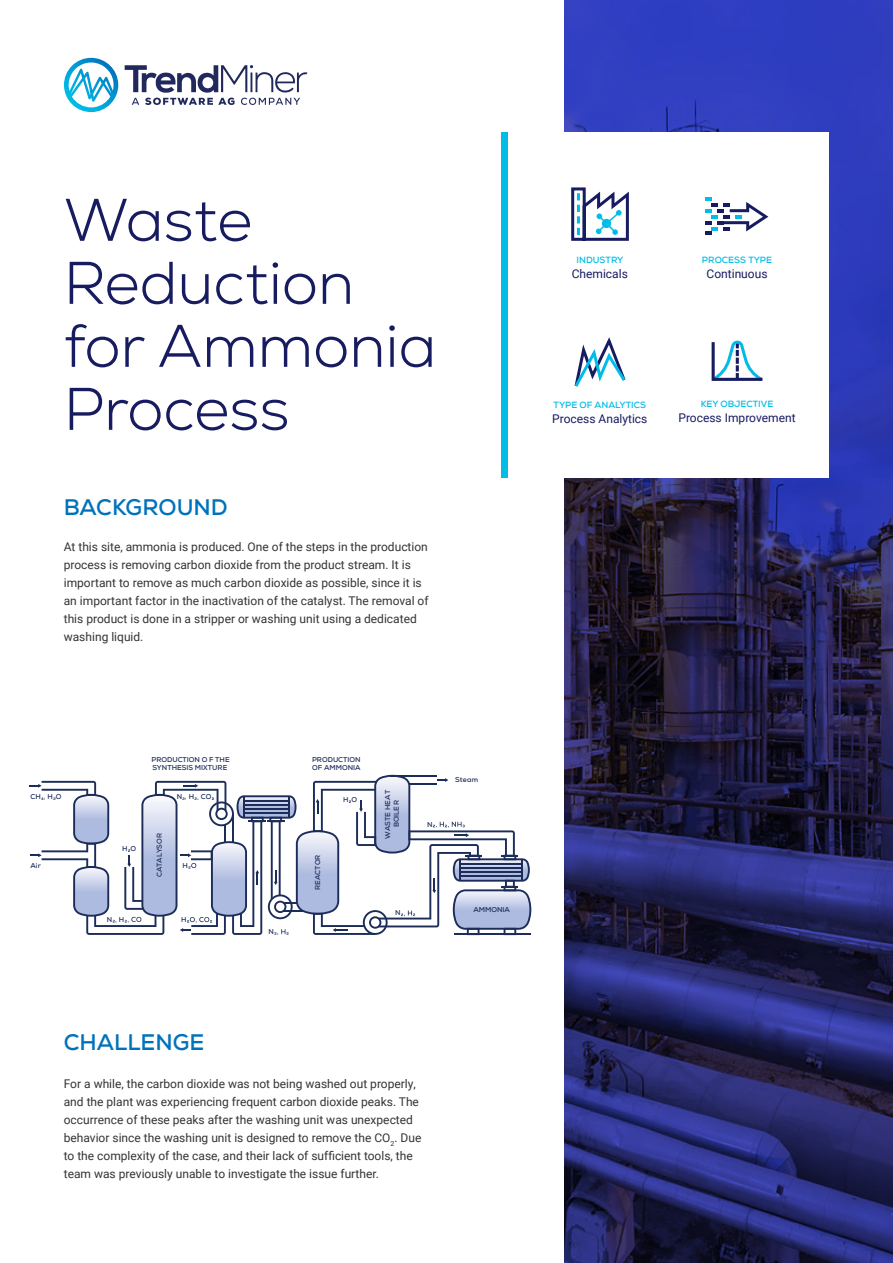
<style>
.page{position:relative;width:893px;height:1263px;background:#fff}
.page>*{position:absolute;margin:0;border:0;box-sizing:border-box;transform-origin:0 0}
.t1{font:300 60px/63px "Nexa Demo";color:#171b60}
.t2{font:700 22.5px "Nexa";color:#0072bc}
.t3{font:12px/18px "Roboto";color:#333334}
.t4{font:12px "Roboto";color:#171b60}
.t5{font:700 9px "Nexa";color:#00bce7}
.t6{font:700 7.05px/8.4px "Nexa";color:#1c2d5a}
</style>
<div class="page">
<svg style="left:64px;top:58px;width:55px;height:54px"></svg>
<svg style="left:125px;top:65px;width:182px;height:40px"></svg>
<svg style="left:564px;top:0;width:329px;height:1263px;background:#26296c"></svg>
<div style="left:508px;top:133px;width:321px;height:345px;background:#fff"></div>
<div style="left:502px;top:133px;width:6px;height:345px;background:#00bce7"></div>
<svg style="left:571px;top:187px;width:58px;height:54px"></svg>
<svg style="left:574px;top:337px;width:52px;height:50px"></svg>
<svg style="left:712px;top:341px;width:50px;height:40px"></svg>
<svg style="left:706px;top:197px;width:62px;height:38px"></svg>
<svg style="left:30px;top:775px;width:501px;height:160px"></svg>
<h1 class="t1" style="left:64px;top:191px;width:374px">Waste<br>Reduction for Ammonia<br>Process</h1>
<h2 class="t2" style="left:64px;top:493px;width:166px">BACKGROUND</h2>
<p class="t3" style="left:64px;top:538px;width:366px">At this site, ammonia is produced. One of the steps in the production process is removing carbon dioxide from the product stream. It is important to remove as much carbon dioxide as possible, since it is an important factor in the inactivation of the catalyst. The removal of this product is done in a stripper or washing unit using a dedicated washing liquid.</p>
<p class="t5" style="left:577px;top:254px;width:48px">INDUSTRY</p>
<p class="t4" style="left:572px;top:265px;width:58px">Chemicals</p>
<p class="t5" style="left:702px;top:254px;width:72px">PROCESS TYPE</p>
<p class="t4" style="left:706px;top:265px;width:62px">Continuous</p>
<p class="t5" style="left:554px;top:399px;width:94px">TYPE OF ANALYTICS</p>
<p class="t4" style="left:552px;top:410px;width:97px">Process Analytics</p>
<p class="t5" style="left:701px;top:398px;width:74px">KEY OBJECTIVE</p>
<p class="t4" style="left:678px;top:409px;width:119px">Process Improvement</p>
<p class="t6" style="left:151px;top:755px;width:80px">PRODUCTION O F THE<br>SYNTHESIS MIXTURE</p>
<p class="t6" style="left:312px;top:755px;width:50px">PRODUCTION<br>OF AMMONIA</p>
<p class="t6" style="left:30px;top:793px;width:33px">CH, HO</p>
<p class="t6" style="left:343px;top:796px;width:15px">H O</p>
<p class="t6" style="left:177px;top:793px;width:36px">N, H CO</p>
<p class="t6" style="left:30px;top:861px;width:12px">Air</p>
<p class="t6" style="left:122px;top:845px;width:15px">H O</p>
<p class="t6" style="left:155px;top:877px;width:45px;rotate:-90deg">CATALYSOR</p>
<p class="t6" style="left:183px;top:861px;width:7px">H</p>
<p class="t6" style="left:107px;top:915px;width:19px">N , H</p>
<p class="t6" style="left:181px;top:915px;width:7px">H</p>
<p class="t6" style="left:269px;top:927px;width:7px">N</p>
<p class="t6" style="left:313px;top:890px;width:37px;rotate:-90deg">REACTOR</p>
<p class="t6" style="left:384px;top:839px;width:50px;text-align:center;rotate:-90deg">WASTE HEAT<br>BOILER</p>
<p class="t6" style="left:395px;top:909px;width:7px">N</p>
<p class="t6" style="left:427px;top:820px;width:7px">N</p>
<p class="t6" style="left:455px;top:775px;width:24px">Steam</p>
<p class="t6" style="left:473px;top:905px;width:38px">AMMONIA</p>
<h2 class="t2" style="left:64px;top:1028px;width:142px">CHALLENGE</h2>
<p class="t3" style="left:64px;top:1074px;width:359px">For a while, the carbon dioxide was not being washed out properly, and the plant was experiencing frequent carbon dioxide peaks. The occurrence of these peaks after the washing unit was unexpected behavior since the washing unit is designed to remove the CO<sub>2</sub>. Due to the complexity of the case, and their lack of sufficient tools, the team was previously unable to investigate the issue further.</p>
</div>
